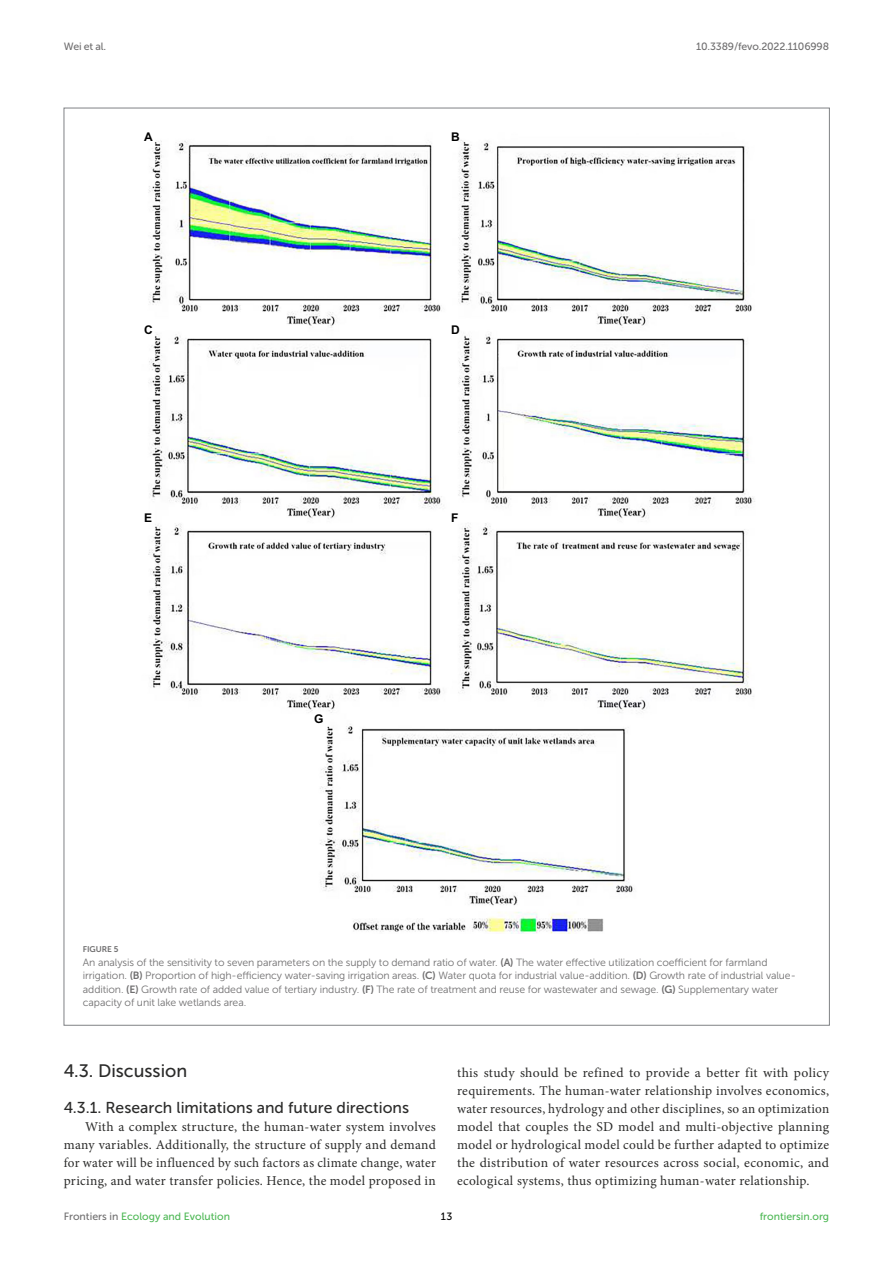
<style>
.page{position:relative;width:893px;height:1263px;background:#fff}
.page>*{position:absolute;margin:0;border:0;box-sizing:border-box;transform-origin:0 0}
.HEAD_2{font:18px "Museo Sans 500";color:#2b2b2a}
.HEAD_3_after_HEAD_2{font:15.75px "Museo Sans 500";color:#2b2b2a}
.TEXT_FLUSH{font:13.5px/18px "Minion Pro";letter-spacing:.025em;color:#2b2b2a;text-align:justify}
.t1{font:700 12px "Arial";color:#000}
.FIG_LEG{font:10.5px/13.5px "Museo Sans 300";letter-spacing:-.01em;color:#706f70}
.t2{font:10.5px "Museo Sans 500";color:#4eb855}
.t3{font:10.5px "Museo Sans 500";letter-spacing:-.015em;color:#706f70}
.t4{font:10.5px "Museo Sans 500";color:#000}
.FIG_HD{font:8.25px "Museo Sans 700";letter-spacing:-.01em;color:#706f70}
.s1{font-family:"Museo Sans 700"}
.s2{color:#706f70}
</style>
<div class="page">
<img style="left:148px;top:140px;width:607px;height:793px">
<p class="t3" style="left:64px;top:41px;width:44px">Wei et al.</p>
<p class="t3" style="left:696px;top:41px;width:134px">10.3389/fevo.2022.1106998</p>
<p class="t1" style="left:144px;top:128px;width:10px">A</p>
<p class="t1" style="left:451px;top:128px;width:10px">B</p>
<p class="t1" style="left:144px;top:321px;width:10px">C</p>
<p class="t1" style="left:451px;top:321px;width:10px">D</p>
<p class="t1" style="left:144px;top:509px;width:10px">E</p>
<p class="t1" style="left:451px;top:509px;width:9px">F</p>
<p class="t1" style="left:314px;top:710px;width:11px">G</p>
<p class="FIG_HD" style="left:83px;top:945px;width:37px">FIGURE 5</p>
<p class="FIG_LEG" style="left:83px;top:955px;width:714px">An analysis of the sensitivity to seven parameters on the supply to demand ratio of water. <span class="s1">(A)</span> The water effective utilization coefficient for farmland irrigation. <span class="s1">(B)</span> Proportion of high-efficiency water-saving irrigation areas. <span class="s1">(C)</span> Water quota for industrial value-addition. <span class="s1">(D)</span> Growth rate of industrial value&shy;addition. <span class="s1">(E)</span> Growth rate of added value of tertiary industry. <span class="s1">(F)</span> The rate of treatment and reuse for wastewater and sewage. <span class="s1">(G)</span> Supplementary water capacity of unit lake wetlands area.</p>
<p class="HEAD_2" style="left:64px;top:1061px;width:125px">4.3. Discussion</p>
<p class="HEAD_3_after_HEAD_2" style="left:64px;top:1099px;width:347px">4.3.1. Research limitations and future directions</p>
<p class="TEXT_FLUSH" style="left:64px;top:1118px;width:374px;text-indent:21px">With a complex structure, the human-water system involves many variables. Additionally, the structure of supply and demand for water will be influenced by such factors as climate change, water pricing, and water transfer policies. Hence, the model proposed in</p>
<p class="TEXT_FLUSH" style="left:457px;top:1064px;width:374px">this study should be refined to provide a better fit with policy requirements. The human-water relationship involves economics, water resources, hydrology and other disciplines, so an optimization model that couples the SD model and multi-objective planning model or hydrological model could be further adapted to optimize the distribution of water resources across social, economic, and ecological systems, thus optimizing human-water relationship.</p>
<p class="t2" style="left:64px;top:1211px;width:168px"><span class="s2">Frontiers in</span> Ecology and Evolution</p>
<p class="t4" style="left:441px;top:1211px;width:13px">13</p>
<p class="t2" style="left:760px;top:1211px;width:71px">frontiersin.org</p>
</div>
